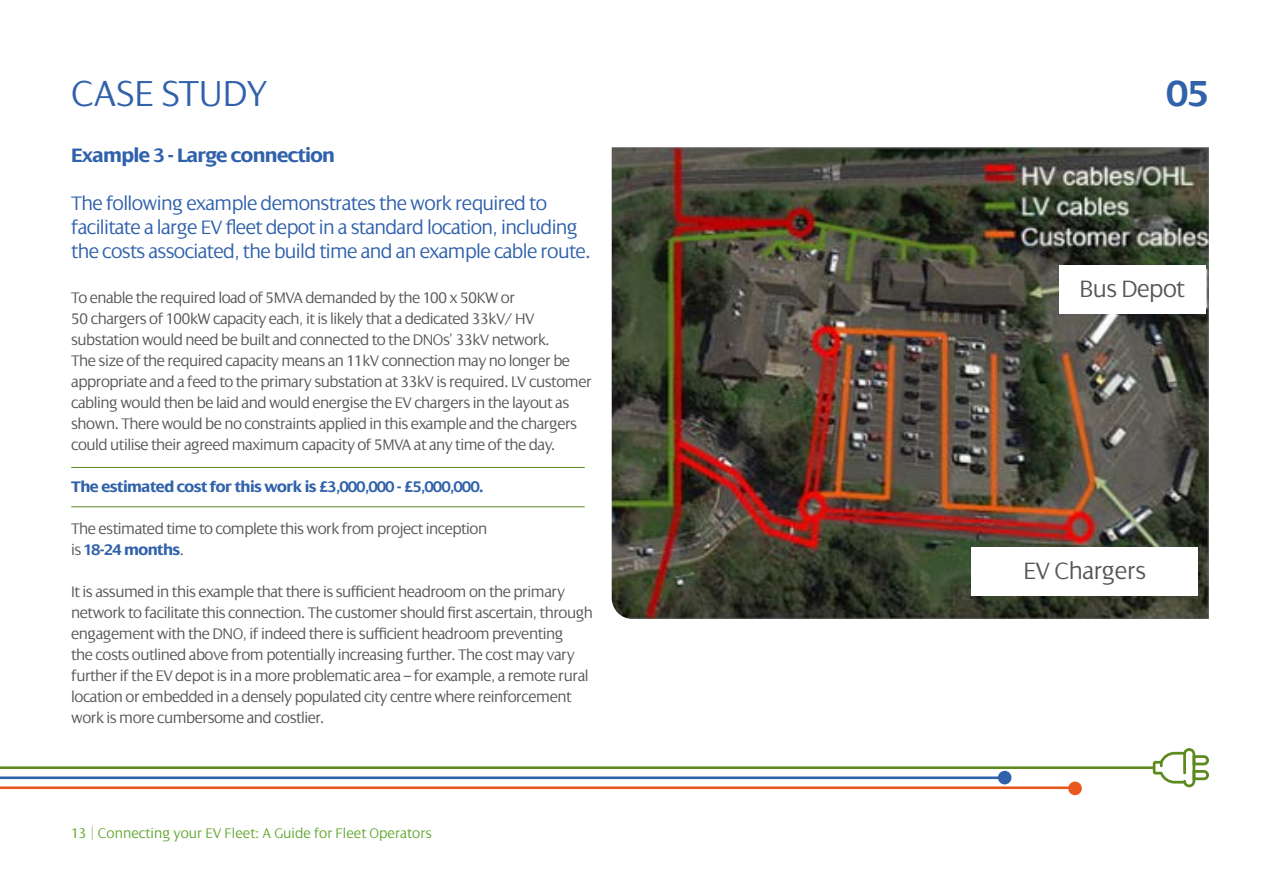
<style>
.page{position:relative;width:1263px;height:893px;background:#fff}
.page>*{position:absolute;margin:0;border:0;box-sizing:border-box;transform-origin:0 0}
.t1{font:300 39px "Dialog LT Pro";color:#3061ab}
.t2{font:700 39px "Dialog LT Pro";color:#3061ab}
.t3{font:300 25.5px "Dialog LT Pro";letter-spacing:-.02em;color:#575756}
.t4{font:300 21px/24px "Dialog LT Pro";letter-spacing:-.03em;color:#3061ab}
.t5{font:700 21px "Dialog LT Pro";letter-spacing:-.03em;color:#3061ab}
.t6{font:300 16.5px/21px "Dialog LT Pro";letter-spacing:-.03em;color:#575756}
.t7{font:700 16.5px "Dialog LT Pro";letter-spacing:-.03em;color:#3061ab}
.t8{font:300 15px "Dialog LT Pro";color:#62a730}
.s1{font-weight:700;color:#3061ab}
</style>
<div class="page">
<img style="left:1157px;top:147px;width:52px;height:472px">
<img style="left:611px;top:147px;width:546px;height:623px">
<img style="left:71px;top:360px;width:937px;height:210px">
<svg style="left:0;top:570px;width:1073px;height:220px"></svg>
<div style="left:998px;top:771px;width:13px;height:13px;background:#3061ab;border-radius:50%"></div>
<div style="left:1068px;top:782px;width:14px;height:13px;background:#ea581d;border-radius:50%"></div>
<svg style="left:1153px;top:748px;width:56px;height:39px"></svg>
<hr style="left:71px;top:467px;width:514px;height:1px;background:#5d8a1e">
<hr style="left:71px;top:506px;width:514px;height:1px;background:#5d8a1e">
<div style="left:972px;top:547px;width:226px;height:49px;background:#fff"></div>
<div style="left:1059px;top:265px;width:146px;height:49px;background:#fff"></div>
<h1 class="t1" style="left:71px;top:73px;width:197px">CASE STUDY</h1>
<h1 class="t2" style="left:1167px;top:73px;width:44px">05</h1>
<p class="t5" style="left:71px;top:144px;width:265px">Example 3 - Large connection</p>
<p class="t4" style="left:71px;top:191px;width:521px">The following example demonstrates the work required to facilitate a large EV fleet depot in a standard location, including the costs associated, the build time and an example cable route.</p>
<p class="t6" style="left:71px;top:287px;width:522px">To enable the required load of 5MVA demanded by the 100 x 50KW or<br>50 chargers of 100kW capacity each, it is likely that a dedicated 33kV/ HV substation would need be built and connected to the DNOs’ 33kV network.<br>The size of the required capacity means an 11kV connection may no longer be appropriate and a feed to the primary substation at 33kV is required. LV customer cabling would then be laid and would energise the EV chargers in the layout as shown. There would be no constraints applied in this example and the chargers could utilise their agreed maximum capacity of 5MVA at any time of the day.</p>
<p class="t7" style="left:71px;top:477px;width:414px">The estimated cost for this work is £3,000,000 - £5,000,000.</p>
<p class="t6" style="left:71px;top:518px;width:417px">The estimated time to complete this work from project inception is <span class="s1">18-24 months</span>.</p>
<p class="t6" style="left:71px;top:581px;width:523px">It is assumed in this example that there is sufficient headroom on the primary network to facilitate this connection. The customer should first ascertain, through engagement with the DNO, if indeed there is sufficient headroom preventing<br>the costs outlined above from potentially increasing further. The cost may vary further if the EV depot is in a more problematic area – for example, a remote rural location or embedded in a densely populated city centre where reinforcement work is more cumbersome and costlier.</p>
<p class="t8" style="left:71px;top:825px;width:362px">13 | Connecting your EV Fleet: A Guide for Fleet Operators</p>
<h2 class="t3" style="left:1079px;top:275px;width:107px">Bus Depot</h2>
<h2 class="t3" style="left:1023px;top:557px;width:124px">EV Chargers</h2>
</div>
